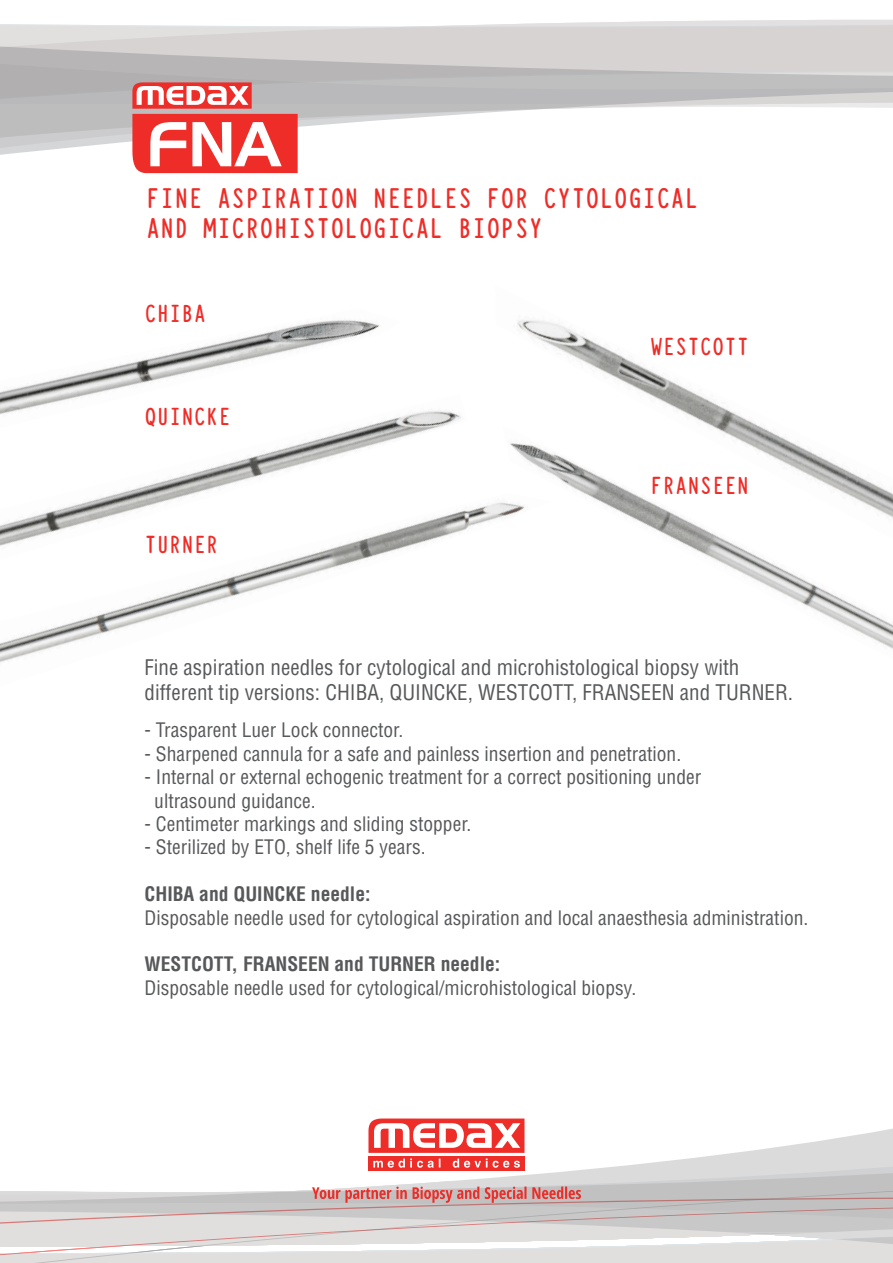
<style>
.page{position:relative;width:893px;height:1263px;background:#fff}
.page>*{position:absolute;margin:0;border:0;box-sizing:border-box;transform-origin:0 0}
.t1{font:61.5px "Handel Gothic BT";color:#fff}
.t2{font:700 31.5px "Typewriter Condensed";color:#ee2d28}
.t3{font:700 27.45px "Typewriter Condensed";color:#ee2d28}
.t4{font:condensed 21px/25.2px "Helvetica LT Std";color:#57585a}
.t5{font:condensed 19.5px "Helvetica LT Std";color:#57585a}
.t6{font:700 condensed 19.5px "Helvetica LT Std";color:#57585a}
</style>
<div class="page">
<svg style="left:368px;top:1118px;width:525px;height:63px"></svg>
<svg style="left:381px;top:1181px;width:512px;height:9px;background:#cacbcc"></svg>
<svg style="left:0;top:1190px;width:893px;height:73px;background:#d8d4d4"></svg>
<svg style="left:0;top:19px;width:893px;height:155px"></svg>
<div style="left:368px;top:1156px;width:156px;height:14px;background:#ee2d28"></div>
<svg style="left:368px;top:1118px;width:156px;height:50px"></svg>
<svg style="left:312px;top:1186px;width:269px;height:17px;background:#d29998"></svg>
<img style="left:0;top:320px;width:379px;height:74px">
<svg style="left:132px;top:82px;width:166px;height:91px;background:#e8534f"></svg>
<img style="left:0;top:394px;width:461px;height:99px">
<img style="left:0;top:493px;width:495px;height:169px">
<img style="left:495px;top:320px;width:262px;height:199px">
<img style="left:502px;top:425px;width:391px;height:224px">
<p class="t1" style="left:146px;top:107px;width:136px">FNA</p>
<p class="t2" style="left:146px;top:175px;width:554px">FINE ASPIRATION NEEDLES FOR CYTOLOGICAL</p>
<p class="t2" style="left:146px;top:205px;width:398px">AND MICROHISTOLOGICAL BIOPSY</p>
<p class="t3" style="left:145px;top:293px;width:63px">CHIBA</p>
<p class="t3" style="left:145px;top:397px;width:88px">QUINCKE</p>
<p class="t3" style="left:145px;top:525px;width:75px">TURNER</p>
<p class="t3" style="left:651px;top:327px;width:100px">WESTCOTT</p>
<p class="t3" style="left:651px;top:466px;width:100px">FRANSEEN</p>
<p class="t4" style="left:145px;top:655px;width:650px">Fine aspiration needles for cytological and microhistological biopsy with different tip versions: CHIBA, QUINCKE, WESTCOTT, FRANSEEN and TURNER.</p>
<p class="t5" style="left:145px;top:718px;width:260px">- Trasparent Luer Lock connector.</p>
<p class="t5" style="left:145px;top:741px;width:538px">- Sharpened cannula for a safe and painless insertion and penetration.</p>
<p class="t5" style="left:145px;top:765px;width:558px">- Internal or external echogenic treatment for a correct positioning under</p>
<p class="t5" style="left:154px;top:788px;width:163px">ultrasound guidance.</p>
<p class="t5" style="left:145px;top:812px;width:328px">- Centimeter markings and sliding stopper.</p>
<p class="t5" style="left:145px;top:835px;width:283px">- Sterilized by ETO, shelf life 5 years.</p>
<p class="t6" style="left:145px;top:882px;width:227px">CHIBA and QUINCKE needle:</p>
<p class="t5" style="left:145px;top:905px;width:665px">Disposable needle used for cytological aspiration and local anaesthesia administration.</p>
<p class="t6" style="left:145px;top:952px;width:357px">WESTCOTT, FRANSEEN and TURNER needle:</p>
<p class="t5" style="left:145px;top:975px;width:493px">Disposable needle used for cytological/microhistological biopsy.</p>
</div>
